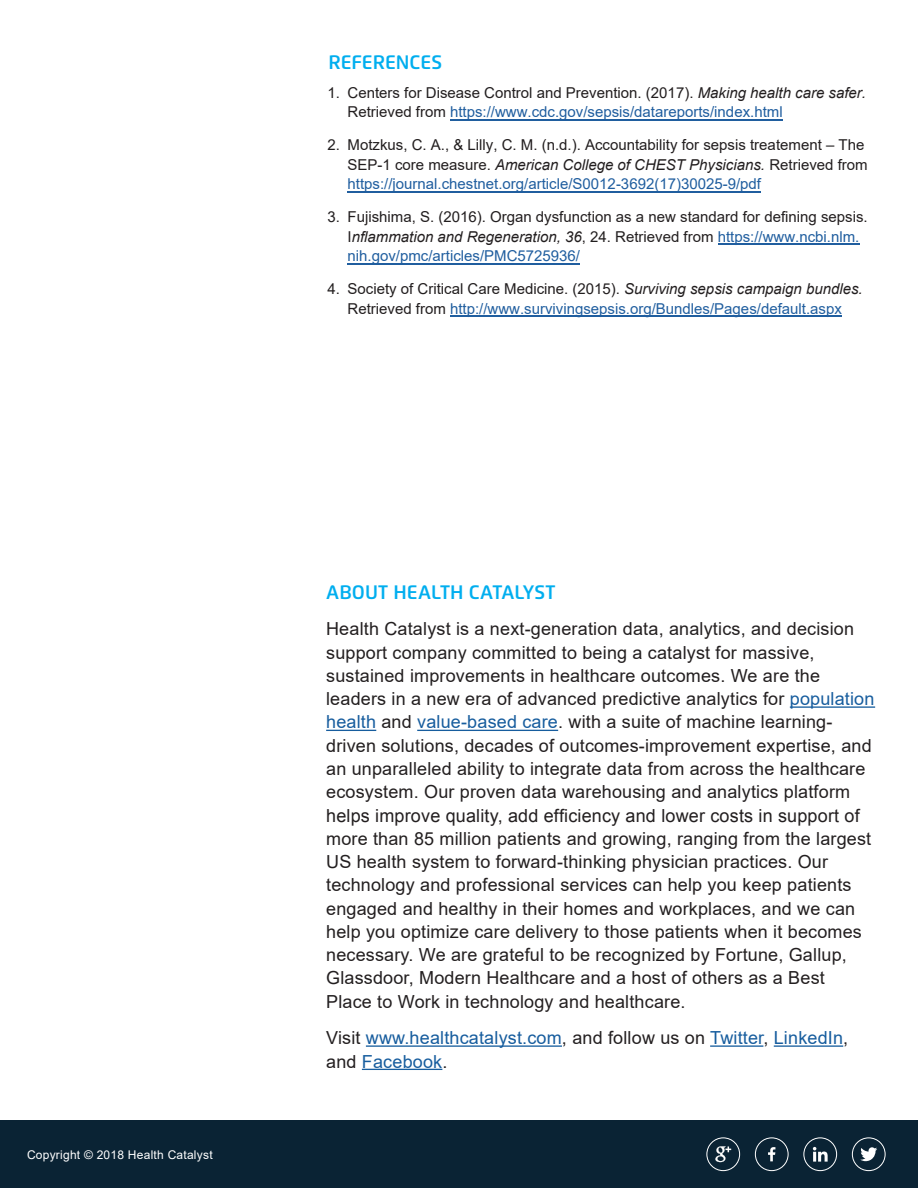
<style>
.page{position:relative;width:918px;height:1188px;background:#fff}
.page>*{position:absolute;margin:0;border:0;box-sizing:border-box;transform-origin:0 0}
.Section_Title{font:600 19.5px "Flexo";color:#00aeef}
.t1{font:18px/23.2px "Arial";letter-spacing:.01em;color:#231f20}
.t2{font:18px/23.2px "Arial";letter-spacing:.01em;color:#175d9e}
.t3{font:18px "Arial";letter-spacing:.01em;color:#231f20}
.t4{font:15px/19.5px "Arial";color:#221e1f}
.t5{font:15px/19.5px "Arial";color:#205e9f;text-align:center}
.t6{font:12px "Arial";letter-spacing:.02em;color:#fff}
.s1{font-style:italic}
.s2{color:#205e9f}
.s3{color:#221e1f}
.s4{font-style:italic;color:#221e1f}
.s5{color:#175d9e}
.s6{color:#231f20}
</style>
<div class="page">
<div style="left:0;top:1120px;width:918px;height:68px;background:#0a2334"></div>
<svg style="left:860px;top:1147px;width:17px;height:14px"></svg>
<div style="left:852px;top:1137px;width:34px;height:34px;border:1px solid #fff;border-radius:50%"></div>
<svg style="left:768px;top:1147px;width:7px;height:14px"></svg>
<div style="left:755px;top:1137px;width:34px;height:34px;border:1px solid #fff;border-radius:50%"></div>
<svg style="left:813px;top:1147px;width:15px;height:15px"></svg>
<div style="left:804px;top:1137px;width:33px;height:34px;border:1px solid #fff;border-radius:50%"></div>
<svg style="left:715px;top:1146px;width:16px;height:16px"></svg>
<div style="left:707px;top:1137px;width:33px;height:34px;border:1px solid #fff;border-radius:50%"></div>
<hr style="left:362px;top:1069px;width:80px;height:1px;background:#175d9e">
<hr style="left:774px;top:1045px;width:69px;height:2px;background:#175d9e">
<hr style="left:710px;top:1045px;width:53px;height:2px;background:#175d9e">
<hr style="left:366px;top:1045px;width:196px;height:2px;background:#175d9e">
<hr style="left:417px;top:730px;width:141px;height:1px;background:#175d9e">
<hr style="left:326px;top:730px;width:50px;height:1px;background:#175d9e">
<hr style="left:790px;top:706px;width:85px;height:2px;background:#175d9e">
<hr style="left:450px;top:316px;width:392px;height:1px;background:#205e9f">
<hr style="left:348px;top:263px;width:232px;height:2px;background:#205e9f">
<hr style="left:718px;top:244px;width:141px;height:1px;background:#205e9f">
<hr style="left:348px;top:191px;width:413px;height:2px;background:#205e9f">
<hr style="left:450px;top:119px;width:333px;height:2px;background:#205e9f">
<p class="t6" style="left:27px;top:1146px;width:187px">Copyright © 2018 Health Catalyst</p>
<p class="Section_Title" style="left:328px;top:51px;width:115px">REFERENCES</p>
<p class="t4" style="left:348px;top:83px;width:520px;text-indent:-20px">1. Centers for Disease Control and Prevention. (2017). <span class="s1">Making health care safer.<br></span>Retrieved from <span class="s2">https://www.cdc.gov/sepsis/datareports/index.html</span></p>
<p class="t4" style="left:348px;top:135px;width:522px;text-indent:-20px">2. Motzkus, C. A., &amp; Lilly, C. M. (n.d.). Accountability for sepsis treatement – The<br>SEP-1 core measure. <span class="s1">American College of CHEST Physicians.</span> Retrieved from <span class="s2">https://journal.chestnet.org/article/S0012-3692(17)30025-9/pdf</span></p>
<p class="t4" style="left:348px;top:207px;width:522px;text-indent:-20px">3. Fujishima, S. (2016). Organ dysfunction as a new standard for defining sepsis.<br>I<span class="s1">nflammation and Regeneration, 36</span>, 24. Retrieved from <span class="s2">https://www.ncbi.nlm. nih.gov/pmc/articles/PMC5725936/</span></p>
<p class="t5" style="left:328px;top:279px;width:537px"><span class="s3">4. Society of Critical Care Medicine. (2015).</span> <span class="s4">Surviving sepsis campaign bundles.<br></span><span class="s3">Retrieved from</span> http://www.survivingsepsis.org/Bundles/Pages/default.aspx</p>
<p class="Section_Title" style="left:326px;top:580px;width:231px">ABOUT HEALTH CATALYST</p>
<p class="t1" style="left:326px;top:617px;width:550px">Health Catalyst is a next-generation data, analytics, and decision support company committed to being a catalyst for massive, sustained improvements in healthcare outcomes. We are the leaders in a new era of advanced predictive analytics for <span class="s5">population health</span> and <span class="s5">value-based care</span>. with a suite of machine learning&shy;driven solutions, decades of outcomes-improvement expertise, and an unparalleled ability to integrate data from across the healthcare ecosystem. Our proven data warehousing and analytics platform</p>
<p class="t3" style="left:326px;top:803px;width:535px">helps improve quality, add efficiency and lower costs in support of</p>
<p class="t1" style="left:326px;top:827px;width:547px">more than 85 million patients and growing, ranging from the largest US health system to forward-thinking physician practices. Our technology and professional services can help you keep patients engaged and healthy in their homes and workplaces, and we can help you optimize care delivery to those patients when it becomes necessary. We are grateful to be recognized by Fortune, Gallup, Glassdoor, Modern Healthcare and a host of others as a Best Place to Work in technology and healthcare.</p>
<p class="t2" style="left:326px;top:1026px;width:524px"><span class="s6">Visit</span> www.healthcatalyst.com<span class="s6">, and follow us on</span> Twitter<span class="s6">,</span> LinkedIn<span class="s6">, and</span> Facebook<span class="s6">.</span></p>
</div>
